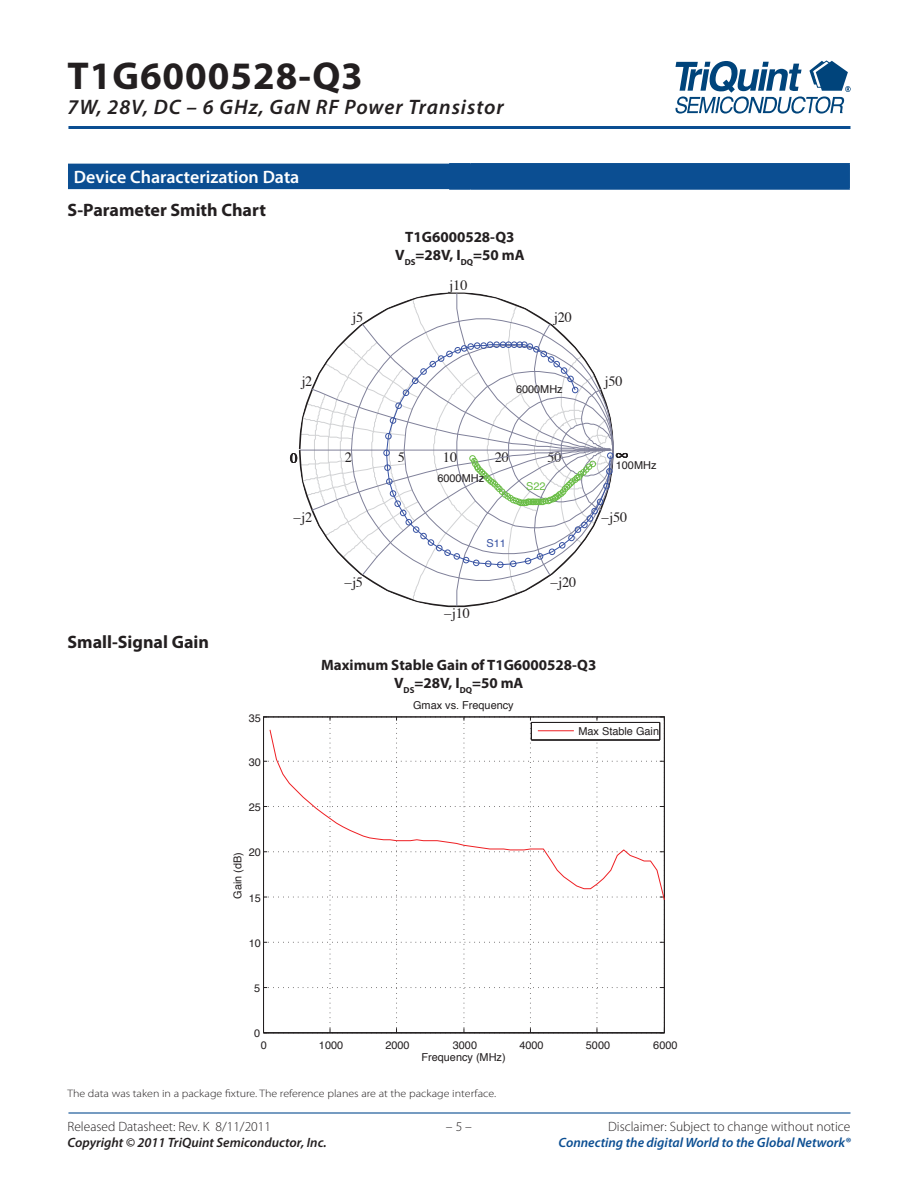
<style>
.page{position:relative;width:918px;height:1188px;background:#fff}
.page>*{position:absolute;margin:0;border:0;box-sizing:border-box;transform-origin:0 0}
.t1{font:700 39px "Myriad Pro";letter-spacing:.025em;color:#231f20}
.t2{font:italic 600 21px "Myriad Pro";letter-spacing:.045em;color:#231f20}
.t3{font:700 18px "Myriad Pro";color:#231f20}
.t4{font:600 18px "Myriad Pro";color:#fff}
.t5{font:700 15px/18px "Myriad Pro";color:#231f20;text-align:center}
.t6{font:14.25px "Times";color:#231f20}
.t7{font:300 13.5px "Myriad Pro";color:#231f20}
.t8{font:italic 600 13.5px "Myriad Pro";color:#0b4e92}
.t9{font:italic 600 13.5px "Myriad Pro";color:#231f20}
.t10{font:10.95px "Helvetica";color:#231f20}
.t11{font:10.95px "Helvetica";color:#3853a3}
.t12{font:10.95px "Helvetica";color:#69bd45}
.t13{font:300 10.8px "Myriad Pro";color:#231f20;scale:1.11 1}
</style>
<div class="page">
<hr style="left:68px;top:126px;width:782px;height:3px;background:#0b4e92">
<hr style="left:68px;top:1112px;width:782px;height:2px;background:#0b4e92">
<svg style="left:676px;top:61px;width:174px;height:53px"></svg>
<div style="left:68px;top:163px;width:782px;height:27px;background:#0b4e92"></div>
<svg style="left:263px;top:717px;width:402px;height:317px"></svg>
<hr style="left:538px;top:730px;width:36px;height:1px;background:#ee1f23">
<svg style="left:300px;top:292px;width:314px;height:315px"></svg>
<h1 class="t1" style="left:68px;top:50px;width:297px">T1G6000528-Q3</h1>
<h2 class="t2" style="left:68px;top:94px;width:438px">7W, 28V, DC – 6 GHz, GaN RF Power Transistor</h2>
<h3 class="t4" style="left:74px;top:166px;width:227px">Device Characterization Data</h3>
<h3 class="t3" style="left:68px;top:198px;width:200px">S-Parameter Smith Chart</h3>
<h3 class="t3" style="left:68px;top:630px;width:143px">Small-Signal Gain</h3>
<p class="t10" style="left:249px;top:709px;width:14px">35</p>
<p class="t10" style="left:249px;top:754px;width:14px">30</p>
<p class="t10" style="left:249px;top:799px;width:14px">25</p>
<p class="t10" style="left:249px;top:844px;width:14px">20</p>
<p class="t10" style="left:229px;top:899px;width:48px;rotate:-90deg">Gain (dB)</p>
<p class="t10" style="left:249px;top:889px;width:14px">15</p>
<p class="t10" style="left:249px;top:935px;width:14px">10</p>
<p class="t10" style="left:254px;top:980px;width:8px">5</p>
<p class="t10" style="left:254px;top:1025px;width:8px">0</p>
<h3 class="t6" style="left:301px;top:368px;width:13px">j2</h3>
<h3 class="t6" style="left:352px;top:303px;width:13px">j5</h3>
<h3 class="t5" style="left:395px;top:228px;width:131px">T1G6000528-Q3<br>V<sub>DS</sub>=28V, I<sub>DQ</sub>=50 mA</h3>
<h3 class="t6" style="left:449px;top:272px;width:20px">j10</h3>
<h3 class="t6" style="left:554px;top:303px;width:20px">j20</h3>
<p class="t10" style="left:516px;top:380px;width:48px">6000MHz</p>
<h3 class="t6" style="left:605px;top:368px;width:20px">j50</h3>
<h3 class="t6" style="left:290px;top:445px;width:9px">0</h3>
<h3 class="t6" style="left:293px;top:504px;width:21px">−j2</h3>
<h3 class="t6" style="left:345px;top:444px;width:9px">2</h3>
<h3 class="t6" style="left:398px;top:444px;width:9px">5</h3>
<h3 class="t6" style="left:443px;top:444px;width:16px">10</h3>
<h3 class="t6" style="left:495px;top:444px;width:16px">20</h3>
<h3 class="t6" style="left:547px;top:444px;width:16px">50</h3>
<h3 class="t6" style="left:344px;top:569px;width:21px">−j5</h3>
<p class="t10" style="left:437px;top:470px;width:48px">6000MHz</p>
<p class="t11" style="left:486px;top:535px;width:21px">S11</p>
<h3 class="t6" style="left:444px;top:600px;width:28px">−j10</h3>
<p class="t12" style="left:526px;top:478px;width:21px">S22</p>
<h3 class="t6" style="left:550px;top:569px;width:28px">−j20</h3>
<p class="t10" style="left:616px;top:456px;width:42px">100MHz</p>
<h3 class="t6" style="left:601px;top:504px;width:28px">−j50</h3>
<h3 class="t5" style="left:321px;top:655px;width:277px">Maximum Stable Gain of T1G6000528-Q3<br>V<sub>DS</sub>=28V, I<sub>DQ</sub>=50 mA</h3>
<p class="t10" style="left:413px;top:696px;width:102px">Gmax vs. Frequency</p>
<p class="t10" style="left:578px;top:723px;width:82px">Max Stable Gain</p>
<p class="t10" style="left:261px;top:1036px;width:8px">0</p>
<p class="t10" style="left:319px;top:1036px;width:26px">1000</p>
<p class="t10" style="left:385px;top:1036px;width:26px">2000</p>
<p class="t10" style="left:453px;top:1036px;width:26px">3000</p>
<p class="t10" style="left:519px;top:1036px;width:26px">4000</p>
<p class="t10" style="left:586px;top:1036px;width:26px">5000</p>
<p class="t10" style="left:653px;top:1036px;width:26px">6000</p>
<p class="t10" style="left:421px;top:1049px;width:86px">Frequency (MHz)</p>
<p class="t13" style="left:68px;top:1086px;width:388px">The data was taken in a package fixture. The reference planes are at the package interface.</p>
<p class="t7" style="left:68px;top:1118px;width:205px">Released Datasheet: Rev. K 8/11/2011</p>
<p class="t9" style="left:68px;top:1134px;width:261px">Copyright © 2011 TriQuint Semiconductor, Inc.</p>
<p class="t7" style="left:446px;top:1118px;width:28px">–5–</p>
<p class="t7" style="left:608px;top:1118px;width:244px">Disclaimer: Subject to change without notice</p>
<p class="t8" style="left:558px;top:1134px;width:294px">Connecting the digital World to the Global Network®</p>
</div>
